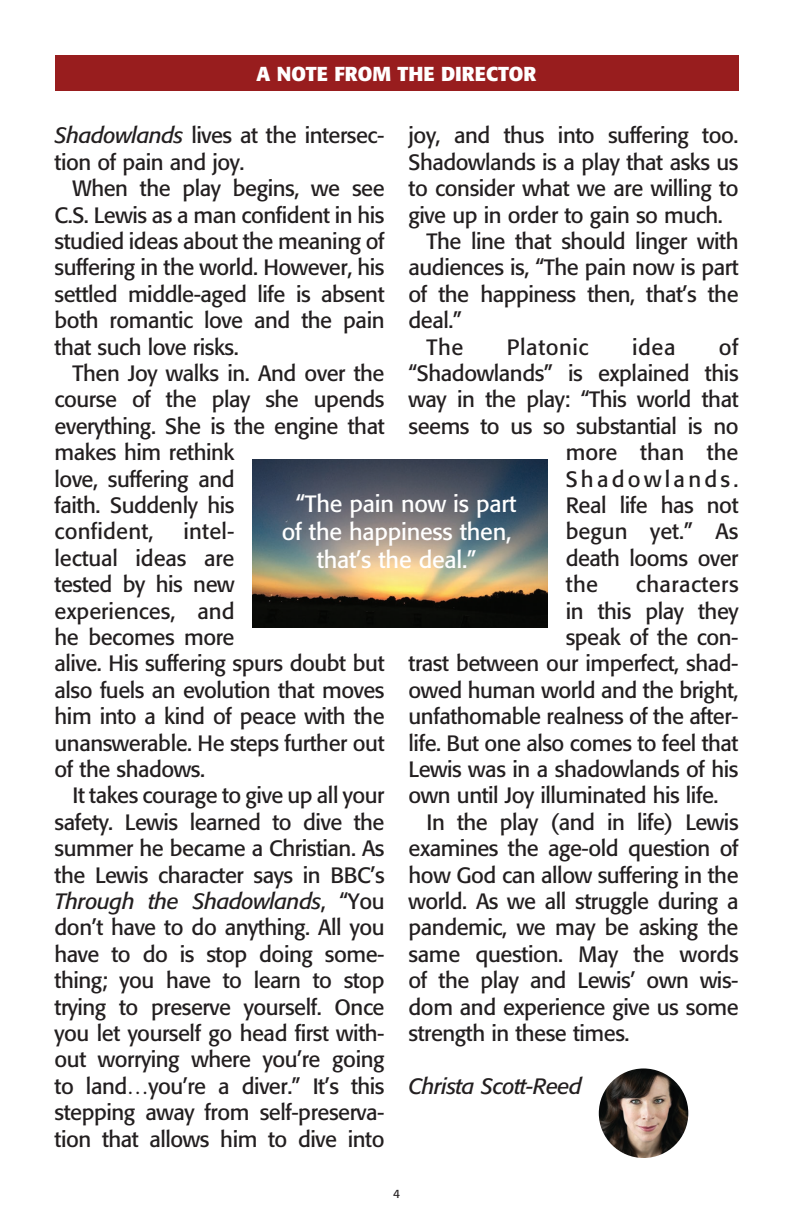
<style>
.page{position:relative;width:792px;height:1224px;background:#fff}
.page>*{position:absolute;margin:0;border:0;box-sizing:border-box;transform-origin:0 0}
.t1{font:23.4px "Formata";letter-spacing:-.01em;color:#fff}
.t2{font:22px/26.4px "Formata";letter-spacing:-.02em;color:#231f20}
.t3{font:22px "Formata";color:#231f20}
.t4{font:italic 22px "Formata";letter-spacing:-.02em;color:#231f20}
.t5{font:22px "Formata";letter-spacing:.15em;color:#231f20}
.t6{font:22px "Formata";letter-spacing:.02em;color:#231f20}
.t7{font:22px "Formata";letter-spacing:.025em;color:#231f20}
.t8{font:700 20px "Formata";color:#fff}
.t9{font:12px "Formata";color:#231f20}
.s1{font-style:italic}
</style>
<div class="page">
<img style="left:253px;top:459px;width:295px;height:169px">
<div style="left:55px;top:55px;width:684px;height:36px;background:#981d1e"></div>
<img style="left:599px;top:1068px;width:89px;height:90px;border-radius:45px">
<p class="t8" style="left:257px;top:61px;width:281px">A NOTE FROM THE DIRECTOR</p>
<p class="t2" style="left:55px;top:122px;width:331px"><span class="s1">Shadowlands</span> lives at the intersec&shy;tion of pain and joy.</p>
<p class="t2" style="left:55px;top:175px;width:332px;text-align:justify;text-indent:18px">When the play begins, we see C.S. Lewis as a man confident in his studied ideas about the meaning of suffering in the world. However, his settled middle-aged life is absent both romantic love and the pain that such love risks.</p>
<p class="t2" style="left:55px;top:360px;width:331px;text-indent:18px">Then Joy walks in. And over the course of the play she upends everything. She is the engine that makes him rethink<br>love, suffering and<br>faith. Suddenly his<br>confident,</p>
<p class="t2" style="left:409px;top:122px;width:332px">joy, and thus into suffering too.</p>
<p class="t2" style="left:409px;top:149px;width:331px">Shadowlands is a play that asks us</p>
<p class="t2" style="left:409px;top:175px;width:331px">to consider what we are willing to</p>
<p class="t2" style="left:409px;top:202px;width:316px">give up in order to gain so much.</p>
<p class="t2" style="left:427px;top:228px;width:313px">The line that should linger with</p>
<p class="t2" style="left:409px;top:254px;width:332px">audiences is, “The pain now is part</p>
<p class="t2" style="left:409px;top:281px;width:332px">of the happiness then, that’s the</p>
<p class="t2" style="left:409px;top:307px;width:55px">deal.”</p>
<p class="t2" style="left:427px;top:334px;width:38px">The</p>
<p class="t7" style="left:507px;top:334px;width:83px">Platonic</p>
<p class="t2" style="left:632px;top:334px;width:45px">idea</p>
<p class="t2" style="left:719px;top:334px;width:21px">of</p>
<p class="t2" style="left:409px;top:360px;width:332px">“Shadowlands” is explained this</p>
<p class="t2" style="left:409px;top:386px;width:331px">way in the play: “This world that</p>
<p class="t2" style="left:409px;top:413px;width:331px">seems to us so substantial is no</p>
<p class="t3" style="left:566px;top:439px;width:174px">more than the</p>
<p class="t5" style="left:566px;top:466px;width:174px">Shadowlands.</p>
<p class="t2" style="left:566px;top:492px;width:174px">Real life has not</p>
<p class="t3" style="left:566px;top:518px;width:174px">begun yet.” As</p>
<p class="t2" style="left:566px;top:545px;width:174px">death looms over</p>
<p class="t2" style="left:566px;top:571px;width:34px">the</p>
<p class="t6" style="left:636px;top:571px;width:104px">characters</p>
<p class="t2" style="left:566px;top:598px;width:174px">in this play they</p>
<p class="t2" style="left:566px;top:624px;width:174px">speak of the con-</p>
<p class="t2" style="left:409px;top:650px;width:331px">trast between our imperfect, shad-</p>
<p class="t2" style="left:409px;top:677px;width:331px">owed human world and the bright,</p>
<p class="t2" style="left:409px;top:703px;width:332px">unfathomable realness of the after-</p>
<p class="t2" style="left:409px;top:730px;width:331px">life. But one also comes to feel that</p>
<p class="t2" style="left:409px;top:756px;width:331px">Lewis was in a shadowlands of his</p>
<p class="t2" style="left:409px;top:782px;width:311px">own until Joy illuminated his life.</p>
<p class="t2" style="left:427px;top:809px;width:314px">In the play (and in life) Lewis</p>
<p class="t2" style="left:409px;top:835px;width:332px">examines the age-old question of</p>
<p class="t2" style="left:409px;top:862px;width:332px">how God can allow suffering in the</p>
<p class="t2" style="left:409px;top:888px;width:332px">world. As we all struggle during a</p>
<p class="t2" style="left:409px;top:914px;width:331px">pandemic, we may be asking the</p>
<p class="t2" style="left:409px;top:941px;width:332px">same question. May the words</p>
<p class="t2" style="left:409px;top:967px;width:331px">of the play and Lewis’ own wis-</p>
<p class="t2" style="left:409px;top:994px;width:332px">dom and experience give us some</p>
<p class="t2" style="left:409px;top:1020px;width:222px">strength in these times.</p>
<p class="t4" style="left:409px;top:1073px;width:175px">Christa Scott-Reed</p>
<p class="t1" style="left:296px;top:489px;width:222px">“The pain now is part</p>
<p class="t1" style="left:282px;top:517px;width:231px">of the happiness then,</p>
<p class="t1" style="left:317px;top:545px;width:161px">that’s the deal.”</p>
<p class="t2" style="left:55px;top:518px;width:332px;text-indent:129px">intel-<br>lectual ideas are<br>tested by his new<br>experiences, and<br>he becomes more<br>alive. His suffering spurs doubt but also fuels an evolution that moves him into a kind of peace with the unanswerable. He steps further out of the shadows.</p>
<p class="t2" style="left:55px;top:782px;width:332px;text-align:justify;text-indent:18px">It takes courage to give up all your safety. Lewis learned to dive the summer he became a Christian. As the Lewis character says in BBC’s <span class="s1">Through the Shadowlands</span>, “You don’t have to do anything. All you have to do is stop doing some&shy;thing; you have to learn to stop trying to preserve yourself. Once you let yourself go head first with&shy;out worrying where you’re going to land…you’re a diver.” It’s this stepping away from self-preserva&shy;tion that allows him to dive into</p>
<p class="t9" style="left:393px;top:1186px;width:8px">4</p>
</div>
